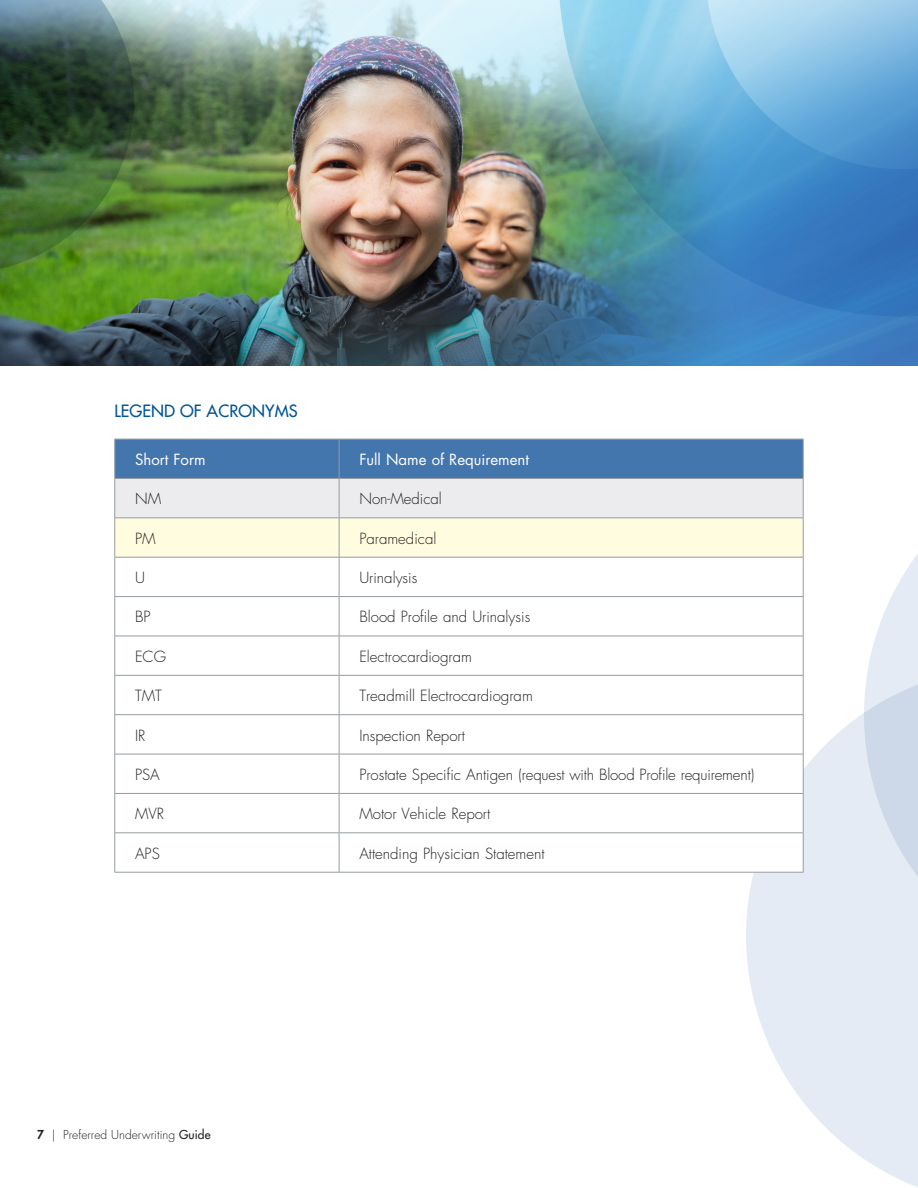
<style>
.page{position:relative;width:918px;height:1188px;background:#fff}
.page>*{position:absolute;margin:0;border:0;box-sizing:border-box;transform-origin:0 0}
.t1{font:500 16.5px "Futura Std";letter-spacing:.005em;color:#005595}
.t2{font:300 15px "Futura Std";color:#231f20}
.t3{font:15px "Futura Std";color:#fff}
.t4{font:300 12px "Futura Std";letter-spacing:.005em;color:#231f20}
.s1{font-weight:800}
.s2{font-weight:500}
</style>
<div class="page">
<img style="left:0;top:0;width:918px;height:366px">
<svg style="left:746px;top:715px;width:172px;height:472px;fill:#e5ebf4"></svg>
<svg style="left:862px;top:554px;width:56px;height:431px;background:#e1e8f2"></svg>
<svg style="left:0;top:0;width:136px;height:273px;background:#43633f"></svg>
<img style="left:559px;top:0;width:359px;height:316px">
<svg style="left:115px;top:440px;width:688px;height:117px;background:#b9c9d3"></svg>
<svg style="left:115px;top:558px;width:688px;height:314px"></svg>
<hr style="left:114px;top:439px;width:225px;height:1px;background:#959ca1">
<hr style="left:114px;top:439px;width:1px;height:39px;background:#959ca1">
<hr style="left:339px;top:439px;width:465px;height:1px;background:#959ca1">
<hr style="left:339px;top:439px;width:1px;height:39px;background:#959ca1">
<hr style="left:803px;top:439px;width:1px;height:39px;background:#959ca1">
<hr style="left:114px;top:478px;width:225px;height:1px;background:#959ca1">
<hr style="left:114px;top:479px;width:1px;height:39px;background:#959ca1">
<hr style="left:339px;top:478px;width:465px;height:1px;background:#959ca1">
<hr style="left:339px;top:479px;width:1px;height:39px;background:#959ca1">
<hr style="left:803px;top:479px;width:1px;height:39px;background:#959ca1">
<hr style="left:114px;top:518px;width:225px;height:1px;background:#959ca1">
<hr style="left:114px;top:518px;width:1px;height:39px;background:#959ca1">
<hr style="left:339px;top:518px;width:465px;height:1px;background:#959ca1">
<hr style="left:339px;top:518px;width:1px;height:39px;background:#959ca1">
<hr style="left:803px;top:518px;width:1px;height:39px;background:#959ca1">
<hr style="left:114px;top:557px;width:225px;height:1px;background:#959ca1">
<hr style="left:114px;top:558px;width:1px;height:38px;background:#959ca1">
<hr style="left:339px;top:557px;width:465px;height:1px;background:#959ca1">
<hr style="left:339px;top:558px;width:1px;height:38px;background:#959ca1">
<hr style="left:803px;top:558px;width:1px;height:38px;background:#959ca1">
<hr style="left:114px;top:596px;width:225px;height:1px;background:#959ca1">
<hr style="left:114px;top:597px;width:1px;height:39px;background:#959ca1">
<hr style="left:339px;top:596px;width:465px;height:1px;background:#959ca1">
<hr style="left:339px;top:597px;width:1px;height:39px;background:#959ca1">
<hr style="left:803px;top:597px;width:1px;height:39px;background:#959ca1">
<hr style="left:114px;top:636px;width:225px;height:1px;background:#959ca1">
<hr style="left:114px;top:636px;width:1px;height:39px;background:#959ca1">
<hr style="left:339px;top:636px;width:465px;height:1px;background:#959ca1">
<hr style="left:339px;top:636px;width:1px;height:39px;background:#959ca1">
<hr style="left:803px;top:636px;width:1px;height:39px;background:#959ca1">
<hr style="left:114px;top:675px;width:225px;height:1px;background:#959ca1">
<hr style="left:114px;top:676px;width:1px;height:38px;background:#959ca1">
<hr style="left:339px;top:675px;width:465px;height:1px;background:#959ca1">
<hr style="left:339px;top:676px;width:1px;height:38px;background:#959ca1">
<hr style="left:803px;top:676px;width:1px;height:38px;background:#959ca1">
<hr style="left:114px;top:714px;width:225px;height:1px;background:#959ca1">
<hr style="left:114px;top:715px;width:1px;height:39px;background:#959ca1">
<hr style="left:339px;top:714px;width:465px;height:1px;background:#959ca1">
<hr style="left:339px;top:715px;width:1px;height:39px;background:#959ca1">
<hr style="left:803px;top:715px;width:1px;height:39px;background:#959ca1">
<hr style="left:114px;top:754px;width:225px;height:1px;background:#959ca1">
<hr style="left:114px;top:754px;width:1px;height:39px;background:#959ca1">
<hr style="left:339px;top:754px;width:465px;height:1px;background:#959ca1">
<hr style="left:339px;top:754px;width:1px;height:39px;background:#959ca1">
<hr style="left:803px;top:754px;width:1px;height:39px;background:#959ca1">
<hr style="left:114px;top:793px;width:225px;height:1px;background:#959ca1">
<hr style="left:114px;top:794px;width:1px;height:39px;background:#959ca1">
<hr style="left:339px;top:793px;width:465px;height:1px;background:#959ca1">
<hr style="left:339px;top:794px;width:1px;height:39px;background:#959ca1">
<hr style="left:803px;top:794px;width:1px;height:39px;background:#959ca1">
<hr style="left:114px;top:833px;width:225px;height:1px;background:#959ca1">
<hr style="left:114px;top:833px;width:1px;height:39px;background:#959ca1">
<hr style="left:339px;top:833px;width:465px;height:1px;background:#959ca1">
<hr style="left:339px;top:833px;width:1px;height:39px;background:#959ca1">
<hr style="left:803px;top:833px;width:1px;height:39px;background:#959ca1">
<hr style="left:114px;top:872px;width:225px;height:1px;background:#959ca1">
<hr style="left:339px;top:872px;width:465px;height:1px;background:#959ca1">
<p class="t1" style="left:114px;top:401px;width:185px">LEGEND OF ACRONYMS</p>
<p class="t3" style="left:135px;top:450px;width:72px">Short Form</p>
<p class="t3" style="left:359px;top:450px;width:171px">Full Name of Requirement</p>
<p class="t2" style="left:135px;top:490px;width:28px">NM</p>
<p class="t2" style="left:359px;top:490px;width:84px">Non-Medical</p>
<p class="t2" style="left:135px;top:529px;width:22px">PM</p>
<p class="t2" style="left:359px;top:529px;width:79px">Paramedical</p>
<p class="t2" style="left:135px;top:569px;width:11px">U</p>
<p class="t2" style="left:359px;top:569px;width:59px">Urinalysis</p>
<p class="t2" style="left:135px;top:608px;width:17px">BP</p>
<p class="t2" style="left:359px;top:608px;width:172px">Blood Profile and Urinalysis</p>
<p class="t2" style="left:135px;top:647px;width:33px">ECG</p>
<p class="t2" style="left:359px;top:647px;width:114px">Electrocardiogram</p>
<p class="t2" style="left:135px;top:687px;width:28px">TMT</p>
<p class="t2" style="left:359px;top:687px;width:175px">Treadmill Electrocardiogram</p>
<p class="t2" style="left:135px;top:726px;width:12px">IR</p>
<p class="t2" style="left:359px;top:726px;width:107px">Inspection Report</p>
<p class="t2" style="left:135px;top:765px;width:26px">PSA</p>
<p class="t2" style="left:359px;top:765px;width:396px">Prostate Specific Antigen (request with Blood Profile requirement)</p>
<p class="t2" style="left:135px;top:805px;width:31px">MVR</p>
<p class="t2" style="left:359px;top:805px;width:132px">Motor Vehicle Report</p>
<p class="t2" style="left:135px;top:844px;width:26px">APS</p>
<p class="t2" style="left:359px;top:844px;width:187px">Attending Physician Statement</p>
<p class="t4" style="left:37px;top:1127px;width:175px"><span class="s1">7</span> | Preferred Underwriting <span class="s2">Guide</span></p>
</div>
